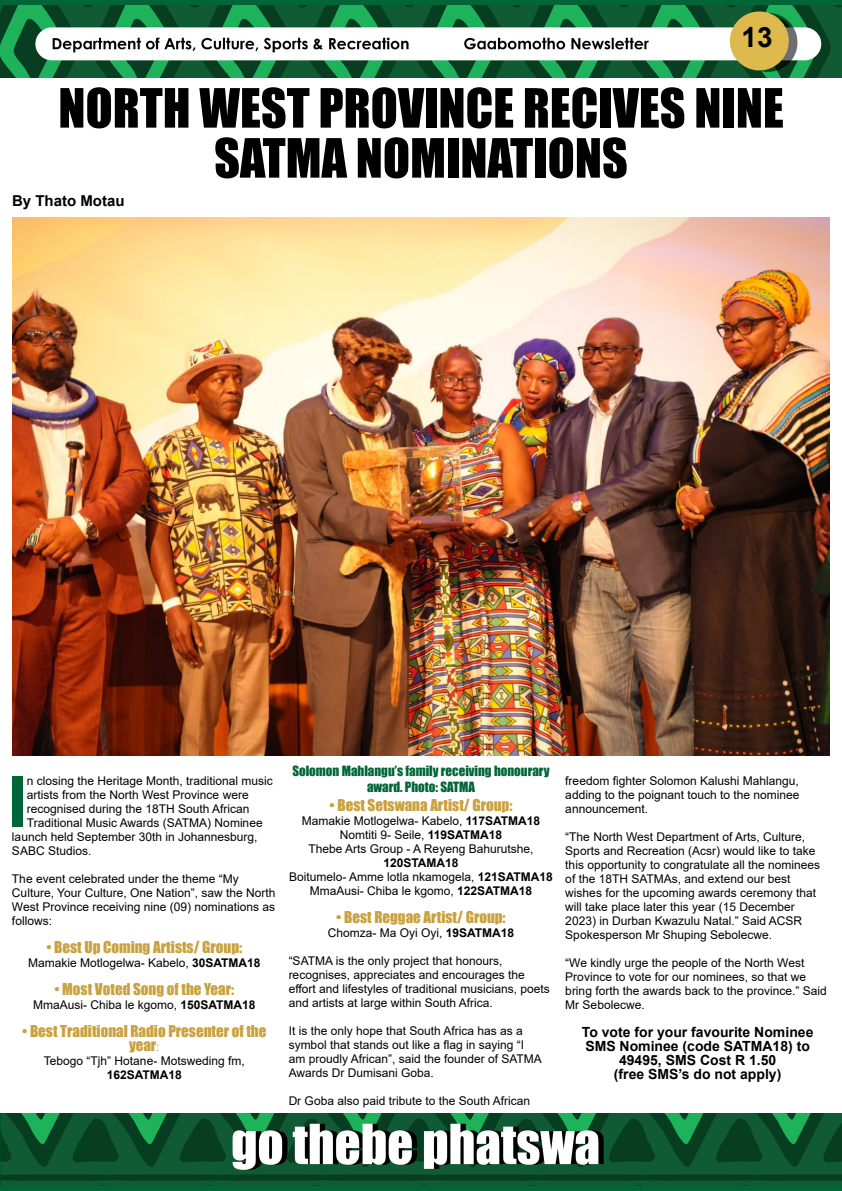
<style>
.page{position:relative;width:842px;height:1191px;background:#fff}
.page>*{position:absolute;margin:0;border:0;box-sizing:border-box;transform-origin:0 0}
.t1{font:700 70.7px "Arial";color:#006637}
.t2{font:50px/50px "Impact";color:#000;text-align:center}
.t3{font:700 28px "Arial";color:#000}
.t4{font:15px/14px "Impact";color:#c9a13e;text-align:center}
.t5{font:700 15px "Arial";color:#000}
.t6{font:700 14px/14px "Arial";color:#000;text-align:center}
.t7{font:13px/16px "Impact";color:#006637;text-align:center}
.t8{font:12px/14px "Arial";color:#000}
.t9{font:700 12px "Arial";color:#000}
.s1{font-weight:700}
.s2{font-family:"Arial";font-size:12px}
</style>
<div class="page">
<div style="left:0;top:0;width:842px;height:68px;background:#006637"></div>
<div style="left:0;top:1130px;width:842px;height:61px;background:#006637"></div>
<img style="left:0;top:5px;width:842px;height:73px">
<img style="left:0;top:1113px;width:842px;height:73px">
<img style="left:12px;top:217px;width:818px;height:538px">
<h3 class="t3" style="left:741px;top:17px;width:33px">13</h3>
<h2 class="t2" style="left:58px;top:82px;width:727px">NORTH WEST PROVINCE RECIVES NINE<br>SATMA NOMINATIONS</h2>
<p class="t5" style="left:12px;top:190px;width:114px">By Thato Motau</p>
<h1 class="t1" style="left:7px;top:752px;width:21px">I</h1>
<p class="t8" style="left:27px;top:773px;width:248px">n closing the Heritage Month, traditional music</p>
<p class="t8" style="left:27px;top:787px;width:223px">artists from the North West Province were</p>
<p class="t8" style="left:27px;top:801px;width:224px">recognised during the 18TH South African</p>
<p class="t8" style="left:27px;top:815px;width:237px">Traditional Music Awards (SATMA) Nominee</p>
<p class="t8" style="left:12px;top:829px;width:247px">launch held September 30th in Johannesburg,</p>
<p class="t8" style="left:12px;top:843px;width:81px">SABC Studios.</p>
<p class="t8" style="left:12px;top:871px;width:265px">The event celebrated under the theme “My Culture, Your Culture, One Nation”, saw the North West Province receiving nine (09) nominations as follows:</p>
<p class="t4" style="left:46px;top:939px;width:197px">• Best Up Coming Artists/ Group:</p>
<p class="t8" style="left:28px;top:955px;width:234px">Mamakie Motlogelwa- Kabelo, <span class="s1">30SATMA18</span></p>
<p class="t4" style="left:54px;top:981px;width:181px">• Most Voted Song of the Year:</p>
<p class="t8" style="left:33px;top:997px;width:224px">MmaAusi- Chiba le kgomo, <span class="s1">150SATMA18</span></p>
<p class="t4" style="left:22px;top:1023px;width:246px">• Best Traditional Radio Presenter of the year<span class="s2">:</span></p>
<p class="t8" style="left:44px;top:1053px;width:202px">Tebogo “Tjh” Hotane- Motsweding fm,</p>
<p class="t9" style="left:107px;top:1066px;width:77px">162SATMA18</p>
<p class="t7" style="left:292px;top:762px;width:259px">Solomon Mahlangu’s family receiving honourary award. Photo: SATMA</p>
<p class="t4" style="left:329px;top:798px;width:184px">• Best Setswana Artist/ Group:</p>
<p class="t8" style="left:302px;top:814px;width:240px;text-align:center">Mamakie Motlogelwa- Kabelo, <span class="s1">117SATMA18<br></span>Nomtiti 9- Seile, <span class="s1">119SATMA18<br></span>Thebe Arts Group - A Reyeng Bahurutshe,</p>
<p class="t8" style="left:289px;top:856px;width:265px;text-align:center"><span class="s1">120STAMA18<br></span>Boitumelo- Amme lotla nkamogela, <span class="s1">121SATMA18<br></span>MmaAusi- Chiba le kgomo, <span class="s1">122SATMA18</span></p>
<p class="t4" style="left:336px;top:910px;width:171px">• Best Reggae Artist/ Group:</p>
<p class="t8" style="left:328px;top:926px;width:188px">Chomza- Ma Oyi Oyi, <span class="s1">19SATMA18</span></p>
<p class="t8" style="left:289px;top:954px;width:263px">“SATMA is the only project that honours, recognises, appreciates and encourages the effort and lifestyles of traditional musicians, poets and artists at large within South Africa.</p>
<p class="t8" style="left:289px;top:1024px;width:255px">It is the only hope that South Africa has as a symbol that stands out like a flag in saying “I am proudly African”, said the founder of SATMA Awards Dr Dumisani Goba.</p>
<p class="t8" style="left:289px;top:1094px;width:243px">Dr Goba also paid tribute to the South African</p>
<p class="t8" style="left:565px;top:773px;width:236px;text-align:justify">freedom fighter Solomon Kalushi Mahlangu, adding to the poignant touch to the nominee announcement.</p>
<p class="t8" style="left:565px;top:829px;width:256px">“The North West Department of Arts, Culture, Sports and Recreation (Acsr) would like to take this opportunity to congratulate all the nominees of the 18TH SATMAs, and extend our best wishes for the upcoming awards ceremony that will take place later this year (15 December 2023) in Durban Kwazulu Natal.” Said ACSR Spokesperson Mr Shuping Sebolecwe.</p>
<p class="t8" style="left:565px;top:955px;width:263px">“We kindly urge the people of the North West Province to vote for our nominees, so that we bring forth the awards back to the province.” Said Mr Sebolecwe.</p>
<p class="t6" style="left:582px;top:1025px;width:233px">To vote for your favourite Nominee<br>SMS Nominee (code SATMA18) to<br>49495, SMS Cost R 1.50<br>(free SMS’s do not apply)</p>
</div>
